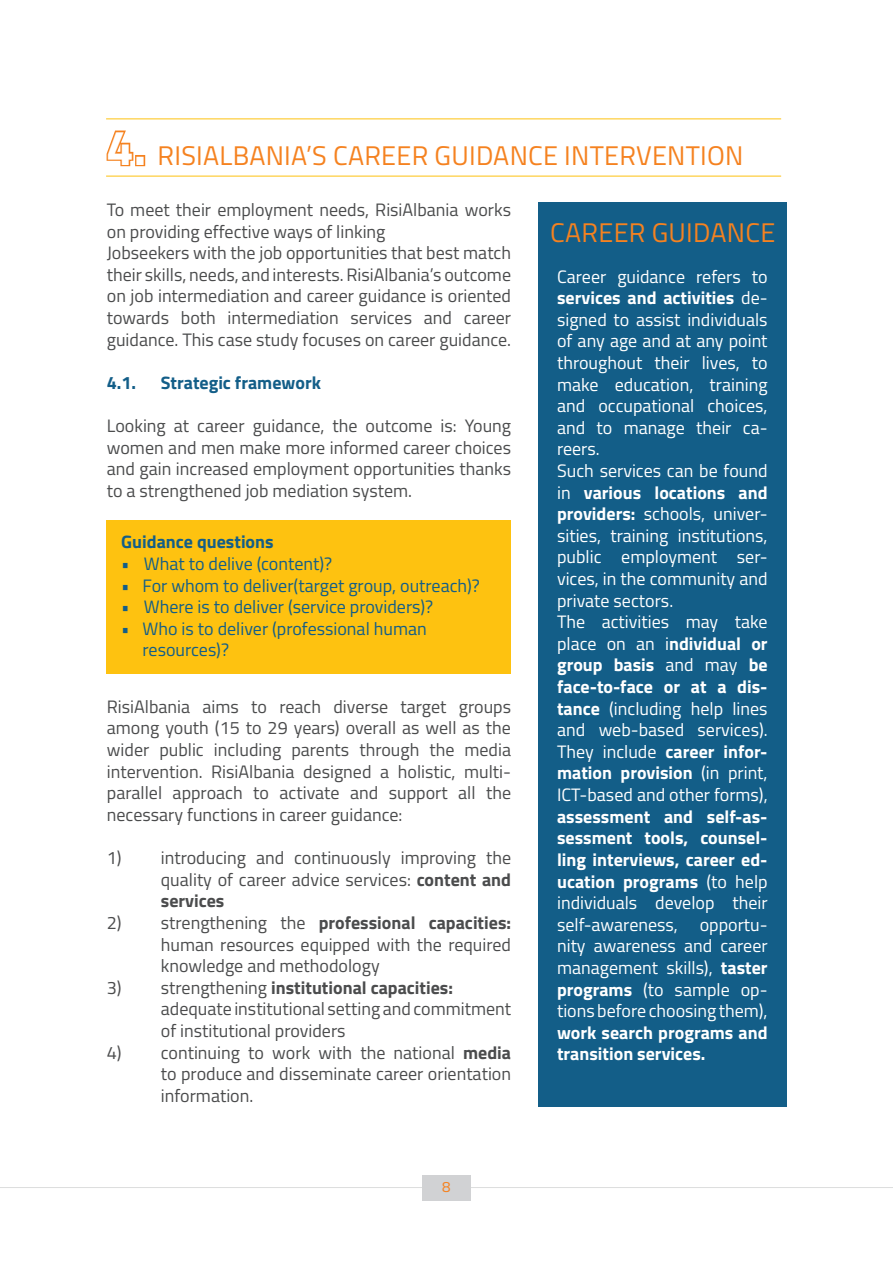
<style>
.page{position:relative;width:893px;height:1263px;background:#fff}
.page>*{position:absolute;margin:0;border:0;box-sizing:border-box;transform-origin:0 0}
.t1{font:27px "Titillium";letter-spacing:.01em;color:#f58220}
.t2{font:18px/21.6px "Titillium";color:#4b4c4d;text-align:justify}
.t3{font:18px/21.6px "Titillium";color:#fff;text-align:justify}
.t4{font:18px "Titillium";color:#135e88}
.t5{font:700 18px "Titillium";color:#135e88}
.t6{font:700 18px "Titillium";color:#4b4c4d}
.t7{font:15px "Titillium";color:#f58220}
.s1{font-weight:700;font-size:49.5px}
.s2{font-weight:700}
.s3{font-weight:400}
</style>
<div class="page">
<hr style="left:0;top:1187px;width:893px;height:1px;background:#4b4c4d">
<div style="left:422px;top:1174px;width:49px;height:26px;background:#d1d2d4"></div>
<hr style="left:106px;top:176px;width:675px;height:1px;background:#fec210">
<hr style="left:106px;top:119px;width:675px;height:1px;background:#fec210">
<div style="left:538px;top:202px;width:249px;height:905px;background:#135e88"></div>
<div style="left:106px;top:520px;width:405px;height:154px;background:#fec210"></div>
<p class="t1" style="left:106px;top:135px;width:639px"><span class="s1">4.</span> RISIALBANIA’S CAREER GUIDANCE INTERVENTION</p>
<p class="t2" style="left:107px;top:198px;width:406px">To meet their employment needs, RisiAlbania works on providing effective ways of linking</p>
<p class="t2" style="left:107px;top:241px;width:406px">Jobseekers with the job opportunities that best match their skills, needs, and interests. RisiAlbania’s outcome on job intermediation and career guidance is oriented towards both intermediation services and career guidance. This case study focuses on career guidance.</p>
<p class="t5" style="left:107px;top:369px;width:31px">4.1.</p>
<p class="t5" style="left:161px;top:369px;width:162px">Strategic framework</p>
<p class="t2" style="left:107px;top:414px;width:406px">Looking at career guidance, the outcome is: Young women and men make more informed career choices and gain increased employment opportunities thanks to a strengthened job mediation system.</p>
<p class="t5" style="left:121px;top:528px;width:154px">Guidance questions</p>
<p class="t4" style="left:121px;top:551px;width:212px">• What to delive (content)?</p>
<p class="t4" style="left:121px;top:572px;width:360px">• For whom to deliver(target group, outreach)?</p>
<p class="t4" style="left:121px;top:594px;width:313px">• Where is to deliver (service providers)?</p>
<p class="t4" style="left:121px;top:615px;width:307px">• Who is to deliver (professional human</p>
<p class="t4" style="left:143px;top:637px;width:88px">resources)?</p>
<p class="t2" style="left:107px;top:695px;width:406px">RisiAlbania aims to reach diverse target groups among youth (15 to 29 years) overall as well as the wider public including parents through the media intervention. RisiAlbania designed a holistic, multi&shy;parallel approach to activate and support all the necessary functions in career guidance:</p>
<p class="t2" style="left:161px;top:846px;width:352px;text-indent:-54px">1) introducing and continuously improving the quality of career advice services: <span class="s2">content and services</span></p>
<p class="t2" style="left:161px;top:911px;width:352px;text-indent:-54px">2) strengthening the <span class="s2">professional capacities: </span>human resources equipped with the required knowledge and methodology</p>
<p class="t6" style="left:107px;top:974px;width:348px"><span class="s3">3) strengthening</span> institutional capacities:</p>
<p class="t2" style="left:161px;top:997px;width:352px">adequate institutional setting and commitment of institutional providers</p>
<p class="t2" style="left:161px;top:1040px;width:352px;text-indent:-54px">4) continuing to work with the national <span class="s2">media </span>to produce and disseminate career orientation information.</p>
<p class="t7" style="left:442px;top:1176px;width:10px">8</p>
<p class="t1" style="left:550px;top:213px;width:227px">CAREER GUIDANCE</p>
<p class="t3" style="left:557px;top:265px;width:212px">Career guidance refers to <span class="s2">services and activities</span> de&shy;signed to assist individuals of any age and at any point throughout their lives, to make education, training and occupational choices, and to manage their ca&shy;reers.</p>
<p class="t3" style="left:557px;top:459px;width:212px">Such services can be found in <span class="s2">various locations and providers:</span> schools, univer&shy;sities, training institutions, public employment ser&shy;vices, in the community and private sectors.</p>
<p class="t3" style="left:557px;top:610px;width:212px">The activities may take place on an i<span class="s2">ndividual or group basis</span> and may <span class="s2">be face-to-face or at a dis&shy;tance</span> (including help lines and web-based services).<br>They include <span class="s2">career infor&shy;mation provision</span> (in print, ICT-based and other forms), <span class="s2">assessment and self-as&shy;sessment tools, counsel&shy;ling interviews, career ed&shy;ucation programs</span> (to help individuals develop their self-awareness, opportu&shy;nity awareness and career management skills), <span class="s2">taster programs</span> (to sample op&shy;tions before choosing them), <span class="s2">work search programs and transition services.</span></p>
</div>
